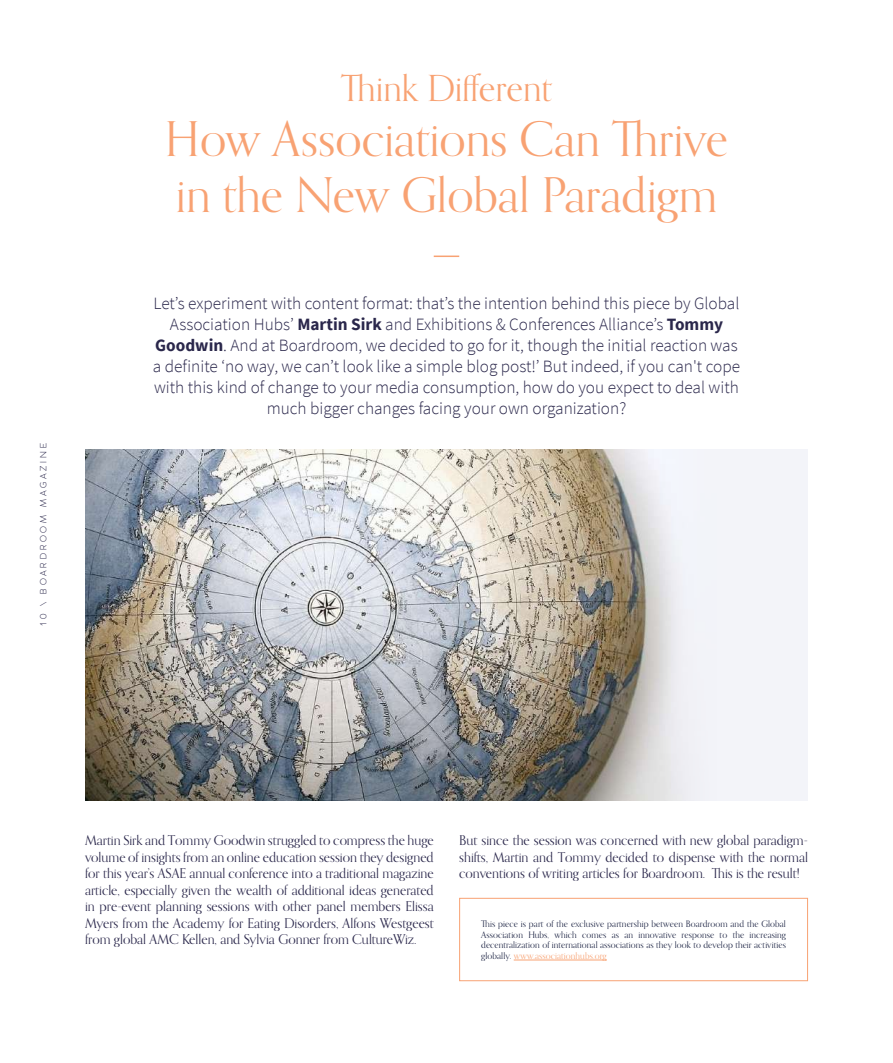
<style>
.page{position:relative;width:893px;height:1063px;background:#fff}
.page>*{position:absolute;margin:0;border:0;box-sizing:border-box;transform-origin:0 0}
.t1{font:48px/55.5px "Orpheus Pro";color:#f8a273}
.t2{font:36px "Orpheus Pro";color:#f8a273}
.t3{font:300 17.25px/21px "Source Sans Pro";color:#2a274b;text-align:center}
.t4{font:13.5px/16.5px "Orpheus Pro";color:#2a274b;text-align:justify}
.t5{font:9px/10.8px "Orpheus Pro";letter-spacing:.01em;color:#1b2242;text-align:justify}
.t6{font:300 9px "Adrianna";letter-spacing:.315em;color:#2a274b}
.s1{font-weight:700}
.s2{color:#f8a273}
</style>
<div class="page">
<svg style="left:434px;top:256px;width:25px;height:1px"></svg>
<div style="left:85px;top:449px;width:723px;height:351px;background:#f3f4f9"></div>
<img style="left:85px;top:449px;width:597px;height:351px">
<hr style="left:514px;top:960px;width:93px;height:1px;background:#f8a273">
<div style="left:459px;top:898px;width:349px;height:83px;border:1px solid #f8a273"></div>
<p class="t6" style="left:38px;top:626px;width:185px;rotate:-90deg">10 \ BOARDROOM MAGAZINE</p>
<h2 class="t2" style="left:341px;top:65px;width:213px">Think Different</h2>
<h1 class="t1" style="left:165px;top:110px;width:565px">How Associations Can Thrive in the New Global Paradigm</h1>
<p class="t3" style="left:153px;top:293px;width:589px">Let’s experiment with content format: that’s the intention behind this piece by Global Association Hubs’ <span class="s1">Martin Sirk</span> and Exhibitions &amp; Conferences Alliance’s <span class="s1">Tommy Goodwin</span>. And at Boardroom, we decided to go for it, though the initial reaction was a definite ‘no way, we can’t look like a simple blog post!’ But indeed, if you can't cope with this kind of change to your media consumption, how do you expect to deal with much bigger changes facing your own organization?</p>
<p class="t4" style="left:85px;top:832px;width:350px">Martin Sirk and Tommy Goodwin struggled to compress the huge volume of insights from an online education session they designed for this year’s ASAE annual conference into a traditional magazine article, especially given the wealth of additional ideas generated in pre-event planning sessions with other panel members Elissa Myers from the Academy for Eating Disorders, Alfons Westgeest from global AMC Kellen, and Sylvia Gonner from CultureWiz.</p>
<p class="t4" style="left:459px;top:832px;width:350px">But since the session was concerned with new global paradigm&shy;shifts, Martin and Tommy decided to dispense with the normal conventions of writing articles for Boardroom. This is the result!</p>
<p class="t5" style="left:481px;top:918px;width:306px">This piece is part of the exclusive partnership between Boardroom and the Global Association Hubs, which comes as an innovative response to the increasing decentralization of international associations as they look to develop their activities globally. <span class="s2">www.associationhubs.org</span></p>
</div>
